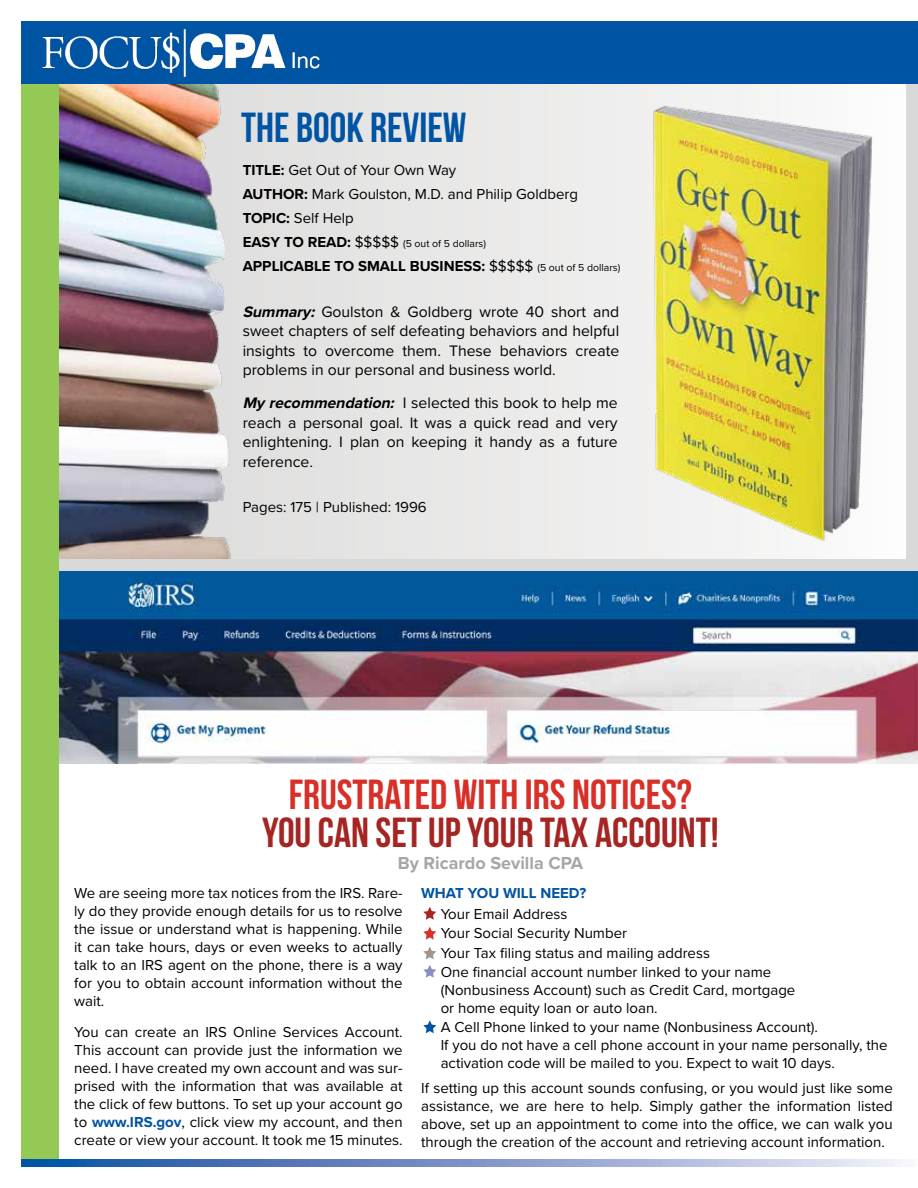
<style>
.page{position:relative;width:918px;height:1188px;background:#fff}
.page>*{position:absolute;margin:0;border:0;box-sizing:border-box;transform-origin:0 0}
.t1{font:700 42px "Bebas Neue";color:#a52523}
.t2{font:700 42px "Bebas Neue";color:#d82f28}
.t3{font:700 42px "Bebas Neue";color:#0054a4}
.t4{font:700 18px "Proxima Nova";color:#a6a6a6}
.t5{font:15.75px/19.5px "Proxima Nova";color:#000;text-align:justify}
.t6{font:15px/18px "Proxima Nova";color:#000}
.t7{font:700 15px "Proxima Nova";color:#000}
.t8{font:700 15px "Proxima Nova";color:#0054a4}
.t9{font:10.5px "Proxima Nova";color:#000}
.s1{font-weight:700}
.s2{font-weight:700;font-size:15px}
.s3{font-size:15px}
.s4{font-weight:400}
.s5{font-weight:400;font-size:10.5px}
.s6{font-weight:700;font-style:italic}
.s7{font-weight:700;color:#0054a4}
</style>
<div class="page">
<div style="left:59px;top:84px;width:859px;height:484px;background:#e9e8e7"></div>
<img style="left:59px;top:84px;width:172px;height:475px">
<div style="left:54px;top:559px;width:864px;height:12px;background:#d9d9d9"></div>
<div style="left:907px;top:84px;width:11px;height:487px;background:#d9d9d9"></div>
<div style="left:22px;top:22px;width:896px;height:62px;background:#0054a4"></div>
<img style="left:42px;top:29px;width:278px;height:47px">
<div style="left:22px;top:84px;width:37px;height:1075px;background:#93c954"></div>
<img style="left:653px;top:91px;width:254px;height:468px">
<img style="left:59px;top:571px;width:859px;height:192px">
<svg style="left:22px;top:1159px;width:879px;height:7px;background:#7c97ca"></svg>
<svg style="left:423px;top:907px;width:13px;height:13px"></svg>
<svg style="left:423px;top:927px;width:13px;height:13px"></svg>
<svg style="left:423px;top:946px;width:13px;height:13px"></svg>
<svg style="left:423px;top:965px;width:13px;height:13px"></svg>
<svg style="left:423px;top:1020px;width:13px;height:13px"></svg>
<h1 class="t3" style="left:241px;top:104px;width:227px">THE BOOK REVIEW</h1>
<p class="t6" style="left:243px;top:158px;width:337px;line-height:24px"><span class="s1">TITLE:</span> Get Out of Your Own Way<br><span class="s1">AUTHOR:</span> Mark Goulston, M.D. and Philip Goldberg<br><span class="s1">TOPIC:</span> Self Help</p>
<p class="t9" style="left:243px;top:236px;width:245px"><span class="s2">EASY TO READ:</span> <span class="s3">$$$$$</span> (5 out of 5 dollars)</p>
<p class="t7" style="left:243px;top:255px;width:379px">APPLICABLE TO SMALL BUSINESS: <span class="s4">$$$$$</span> <span class="s5">(5 out of 5 dollars)</span></p>
<p class="t5" style="left:243px;top:301px;width:378px"><span class="s6">Summary:</span> Goulston &amp; Goldberg wrote 40 short and sweet chapters of self defeating behaviors and helpful insights to overcome them. These behaviors create problems in our personal and business world.</p>
<p class="t5" style="left:243px;top:392px;width:377px"><span class="s6">Myrecommendation:</span> I selected this book to help me reach a personal goal. It was a quick read and very enlightening. I plan on keeping it handy as a future reference.</p>
<p class="t6" style="left:243px;top:498px;width:186px">Pages: 175 | Published: 1996</p>
<h1 class="t2" style="left:289px;top:772px;width:405px">FRUSTRATED WITH IRS NOTICES?</h1>
<h1 class="t1" style="left:262px;top:809px;width:458px">YOU CAN SET UP YOUR TAX ACCOUNT!</h1>
<p class="t4" style="left:398px;top:849px;width:187px">By Ricardo Sevilla CPA</p>
<p class="t8" style="left:421px;top:881px;width:167px">WHAT YOU WILL NEED?</p>
<p class="t6" style="left:427px;top:904px;width:142px">• Your Email Address</p>
<p class="t6" style="left:427px;top:924px;width:201px">• Your Social Security Number</p>
<p class="t6" style="left:427px;top:943px;width:284px">• Your Tax filing status and mailing address</p>
<p class="t6" style="left:441px;top:962px;width:356px;text-indent:-14px">• One financial account number linked to your name (Nonbusiness Account) such as Credit Card, mortgage or home equity loan or auto loan.</p>
<p class="t6" style="left:441px;top:1018px;width:448px;text-indent:-14px">• A Cell Phone linked to your name (Nonbusiness Account).<br>If you do not have a cell phone account in your name personally, the activation code will be mailed to you. Expect to wait 10 days.</p>
<p class="t6" style="left:421px;top:1079px;width:473px;text-align:justify">If setting up this account sounds confusing, or you would just like some assistance, we are here to help. Simply gather the information listed above, set up an appointment to come into the office, we can walk you through the creation of the account and retrieving account information.</p>
<p class="t6" style="left:74px;top:883px;width:330px;text-align:justify">We are seeing more tax notices from the IRS. Rare&shy;ly do they provide enough details for us to resolve the issue or understand what is happening. While it can take hours, days or even weeks to actually talk to an IRS agent on the phone, there is a way for you to obtain account information without the wait.</p>
<p class="t6" style="left:74px;top:1022px;width:330px;text-align:justify">You can create an IRS Online Services Account.<br>This account can provide just the information we need. I have created my own account and was sur&shy;prised with the information that was available at the click of few buttons. To set up your account go to <span class="s7">www.IRS.gov</span>, click view my account, and then create or view your account. It took me 15 minutes.</p>
</div>
